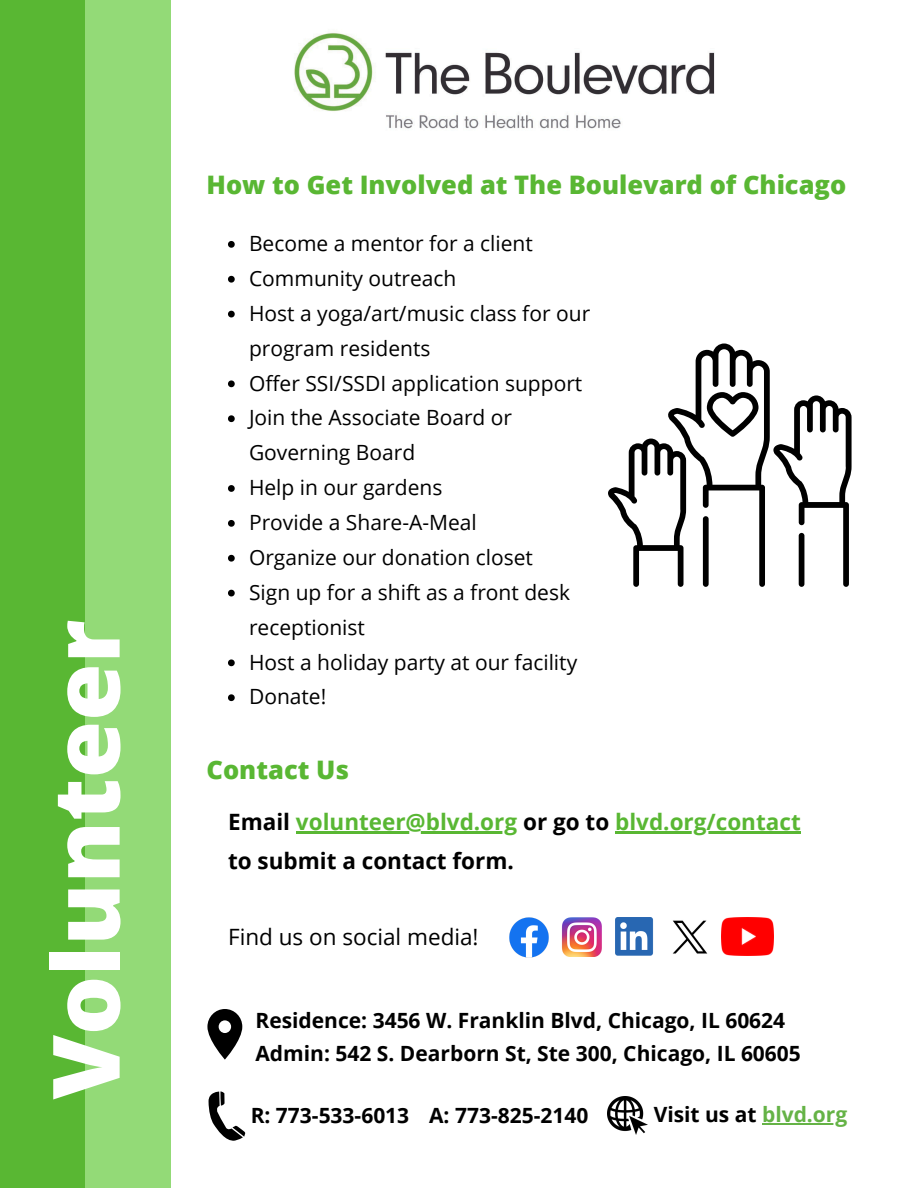
<style>
.page{position:relative;width:918px;height:1188px;background:#fff}
.page>*{position:absolute;margin:0;border:0;box-sizing:border-box;transform-origin:0 0}
.t1{font:800 93px "Open Sans";color:#fff}
.t2{font:800 25.5px "Open Sans";color:#59b733}
.t3{font:700 22.5px "Open Sans";color:#59b733}
.t4{font:700 22.5px "Open Sans";color:#000}
.t5{font:22.5px "Open Sans";color:#000}
.t6{font:21px/34.8px "Open Sans";color:#000}
.t7{font:700 21px "Open Sans";color:#000}
.s1{color:#000}
.s2{color:#65b346}
</style>
<div class="page">
<img style="left:294px;top:32px;width:421px;height:97px">
<div style="left:0;top:0;width:171px;height:1188px;background:#59b733"></div>
<div style="left:85px;top:0;width:86px;height:1188px;background:#93da77"></div>
<svg style="left:207px;top:1009px;width:35px;height:51px"></svg>
<svg style="left:208px;top:1091px;width:37px;height:50px"></svg>
<img style="left:608px;top:1096px;width:39px;height:38px">
<svg style="left:608px;top:344px;width:244px;height:243px"></svg>
<svg style="left:228px;top:241px;width:7px;height:7px"></svg>
<svg style="left:228px;top:276px;width:7px;height:7px"></svg>
<svg style="left:228px;top:311px;width:7px;height:6px"></svg>
<svg style="left:228px;top:380px;width:7px;height:7px"></svg>
<svg style="left:228px;top:415px;width:7px;height:7px"></svg>
<svg style="left:228px;top:485px;width:7px;height:7px"></svg>
<svg style="left:228px;top:520px;width:7px;height:7px"></svg>
<svg style="left:228px;top:555px;width:7px;height:7px"></svg>
<svg style="left:228px;top:590px;width:7px;height:6px"></svg>
<svg style="left:228px;top:659px;width:7px;height:7px"></svg>
<svg style="left:228px;top:694px;width:7px;height:7px"></svg>
<hr style="left:762px;top:1123px;width:85px;height:1px;background:#65b346">
<hr style="left:296px;top:832px;width:221px;height:2px;background:#59b733">
<hr style="left:615px;top:832px;width:186px;height:2px;background:#59b733">
<img style="left:509px;top:917px;width:40px;height:41px">
<img style="left:562px;top:918px;width:40px;height:39px">
<img style="left:615px;top:918px;width:39px;height:37px">
<img style="left:721px;top:918px;width:53px;height:38px">
<img style="left:672px;top:920px;width:36px;height:34px">
<p class="t1" style="left:20px;top:1100px;width:481px;rotate:-90deg">Volunteer</p>
<p class="t2" style="left:207px;top:166px;width:641px">How to Get Involved at The Boulevard of Chicago</p>
<h2 class="t6" style="left:249px;top:226px;width:285px">Become a mentor for a client</h2>
<p class="t6" style="left:249px;top:260px;width:209px">Community outreach</p>
<p class="t6" style="left:249px;top:295px;width:343px">Host a yoga/art/music class for our program residents</p>
<p class="t6" style="left:249px;top:365px;width:335px">Offer SSI/SSDI application support</p>
<p class="t6" style="left:249px;top:400px;width:265px">Join the Associate Board or<br>Governing Board</p>
<p class="t6" style="left:249px;top:470px;width:195px">Help in our gardens</p>
<p class="t6" style="left:249px;top:505px;width:229px">Provide a Share-A-Meal</p>
<p class="t6" style="left:249px;top:539px;width:285px">Organize our donation closet</p>
<p class="t6" style="left:249px;top:574px;width:322px">Sign up for a shift as a front desk receptionist</p>
<p class="t6" style="left:249px;top:644px;width:330px">Host a holiday party at our facility</p>
<p class="t6" style="left:249px;top:679px;width:79px">Donate!</p>
<p class="t2" style="left:207px;top:752px;width:144px">Contact Us</p>
<p class="t3" style="left:228px;top:806px;width:574px"><span class="s1">Email</span> volunteer@blvd.org <span class="s1">or go to</span> blvd.org/contact</p>
<h4 class="t4" style="left:228px;top:845px;width:287px">to submit a contact form.</h4>
<h4 class="t5" style="left:228px;top:921px;width:252px">Find us on social media!</h4>
<h2 class="t7" style="left:256px;top:1006px;width:531px">Residence: 3456 W. Franklin Blvd, Chicago, IL 60624</h2>
<p class="t7" style="left:256px;top:1038px;width:547px">Admin: 542 S. Dearborn St, Ste 300, Chicago, IL 60605</p>
<p class="t7" style="left:251px;top:1101px;width:160px">R: 773-533-6013</p>
<p class="t7" style="left:429px;top:1101px;width:161px">A: 773-825-2140</p>
<p class="t7" style="left:654px;top:1100px;width:195px">Visit us at <span class="s2">blvd.org</span></p>
</div>
